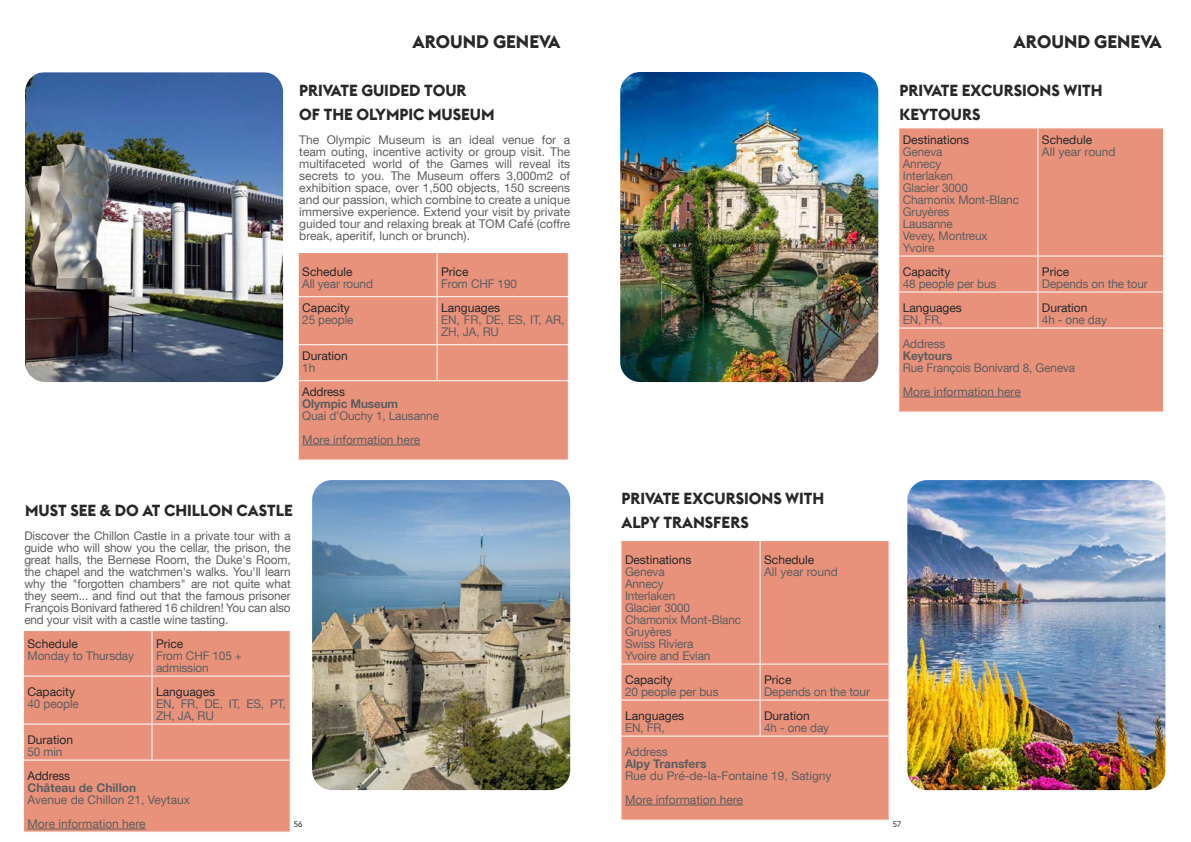
<style>
.page{position:relative;width:1191px;height:842px;background:#fff}
.page>*{position:absolute;margin:0;border:0;box-sizing:border-box;transform-origin:0 0}
.t1{font:700 18px "Euclid Flex Geneva";color:#282828}
.t2{font:700 16px/24px "Euclid Flex Geneva";color:#282828}
.t3{font:12px/12px "Helvetica Neue LT Com";letter-spacing:-.01em;color:#5e5e5e}
.t4{font:12px "Helvetica Neue LT Com";color:#282828}
.t5{font:700 12px "Helvetica Neue LT Com";color:#5e5e5e}
.t6{font:8px "Euclid Flex Geneva";color:#282828}
</style>
<div class="page">
<img style="left:25px;top:72px;width:258px;height:310px">
<img style="left:312px;top:480px;width:258px;height:310px">
<div style="left:299px;top:253px;width:269px;height:207px;background:#e8927c"></div>
<hr style="left:436px;top:253px;width:1px;height:43px;background:#fff">
<hr style="left:298px;top:296px;width:139px;height:1px;background:#fff">
<hr style="left:437px;top:296px;width:132px;height:1px;background:#fff">
<hr style="left:436px;top:297px;width:1px;height:47px;background:#fff">
<hr style="left:298px;top:344px;width:139px;height:1px;background:#fff">
<hr style="left:437px;top:344px;width:132px;height:1px;background:#fff">
<hr style="left:436px;top:345px;width:1px;height:35px;background:#fff">
<hr style="left:298px;top:380px;width:139px;height:1px;background:#fff">
<hr style="left:437px;top:380px;width:132px;height:1px;background:#fff">
<hr style="left:302px;top:445px;width:118px;height:1px;background:#5e5e5e">
<div style="left:24px;top:631px;width:266px;height:201px;background:#e8927c"></div>
<hr style="left:151px;top:631px;width:1px;height:45px;background:#fff">
<hr style="left:23px;top:676px;width:129px;height:1px;background:#fff">
<hr style="left:152px;top:676px;width:139px;height:1px;background:#fff">
<hr style="left:151px;top:677px;width:1px;height:47px;background:#fff">
<hr style="left:23px;top:724px;width:129px;height:1px;background:#fff">
<hr style="left:152px;top:724px;width:139px;height:1px;background:#fff">
<hr style="left:151px;top:725px;width:1px;height:35px;background:#fff">
<hr style="left:23px;top:760px;width:129px;height:1px;background:#fff">
<hr style="left:152px;top:760px;width:139px;height:1px;background:#fff">
<hr style="left:28px;top:829px;width:118px;height:1px;background:#5e5e5e">
<img style="left:620px;top:72px;width:258px;height:310px">
<img style="left:907px;top:480px;width:258px;height:310px">
<div style="left:899px;top:128px;width:264px;height:284px;background:#e8927c"></div>
<hr style="left:1037px;top:128px;width:1px;height:128px;background:#fff">
<hr style="left:898px;top:256px;width:140px;height:1px;background:#fff">
<hr style="left:1038px;top:256px;width:126px;height:1px;background:#fff">
<hr style="left:1037px;top:257px;width:1px;height:35px;background:#fff">
<hr style="left:898px;top:292px;width:140px;height:1px;background:#fff">
<hr style="left:1038px;top:292px;width:126px;height:1px;background:#fff">
<hr style="left:1037px;top:293px;width:1px;height:35px;background:#fff">
<hr style="left:898px;top:328px;width:140px;height:1px;background:#fff">
<hr style="left:1038px;top:328px;width:126px;height:1px;background:#fff">
<hr style="left:902px;top:397px;width:118px;height:1px;background:#5e5e5e">
<div style="left:621px;top:541px;width:267px;height:279px;background:#e8927c"></div>
<hr style="left:759px;top:541px;width:1px;height:123px;background:#fff">
<hr style="left:620px;top:664px;width:140px;height:1px;background:#fff">
<hr style="left:760px;top:664px;width:129px;height:1px;background:#fff">
<hr style="left:759px;top:665px;width:1px;height:35px;background:#fff">
<hr style="left:620px;top:700px;width:140px;height:1px;background:#fff">
<hr style="left:760px;top:700px;width:129px;height:1px;background:#fff">
<hr style="left:759px;top:701px;width:1px;height:35px;background:#fff">
<hr style="left:620px;top:736px;width:140px;height:1px;background:#fff">
<hr style="left:760px;top:736px;width:129px;height:1px;background:#fff">
<hr style="left:625px;top:805px;width:118px;height:1px;background:#5e5e5e">
<h1 class="t1" style="left:412px;top:30px;width:150px">AROUND GENEVA</h1>
<h2 class="t2" style="left:299px;top:78px;width:197px">PRIVATE GUIDED TOUR<br>OF THE OLYMPIC MUSEUM</h2>
<p class="t3" style="left:299px;top:133px;width:272px;text-align:justify">The Olympic Museum is an ideal venue for a team outing, incentive activity or group visit. The multifaceted world of the Games will reveal its secrets to you. The Museum offers 3,000m2 of exhibition space, over 1,500 objects, 150 screens and our passion, which combine to create a unique immersive experience. Extend your visit by private guided tour and relaxing break at TOM Café (coffre break, aperitif, lunch or brunch).</p>
<p class="t4" style="left:302px;top:264px;width:52px">Schedule</p>
<p class="t3" style="left:302px;top:277px;width:72px">All year round</p>
<p class="t4" style="left:441px;top:264px;width:29px">Price</p>
<p class="t3" style="left:441px;top:277px;width:77px">From CHF 190</p>
<p class="t4" style="left:302px;top:300px;width:49px">Capacity</p>
<p class="t3" style="left:302px;top:313px;width:53px">25 people</p>
<p class="t4" style="left:441px;top:300px;width:61px">Languages</p>
<p class="t3" style="left:441px;top:313px;width:125px">EN, FR, DE, ES, IT, AR,<br>ZH, JA, RU</p>
<p class="t4" style="left:302px;top:348px;width:47px">Duration</p>
<p class="t3" style="left:302px;top:361px;width:14px">1h</p>
<p class="t4" style="left:302px;top:384px;width:44px">Address</p>
<p class="t5" style="left:302px;top:396px;width:97px">Olympic Museum</p>
<p class="t3" style="left:302px;top:403px;width:138px;line-height:24px">Quai d’Ouchy 1, Lausanne<br>More information here</p>
<h2 class="t2" style="left:25px;top:498px;width:269px">MUST SEE &amp; DO AT CHILLON CASTLE</h2>
<p class="t3" style="left:24px;top:529px;width:268px;text-align:justify">Discover the Chillon Castle in a private tour with a guide who will show you the cellar, the prison, the great halls, the Bernese Room, the Duke's Room, the chapel and the watchmen's walks. You'll learn why the "forgotten chambers" are not quite what they seem... and find out that the famous prisoner François Bonivard fathered 16 children! You can also end your visit with a castle wine tasting.</p>
<p class="t4" style="left:28px;top:636px;width:52px">Schedule</p>
<p class="t3" style="left:28px;top:649px;width:108px">Monday to Thursday</p>
<p class="t4" style="left:28px;top:684px;width:49px">Capacity</p>
<p class="t3" style="left:28px;top:697px;width:53px">40 people</p>
<p class="t4" style="left:156px;top:636px;width:29px">Price</p>
<p class="t3" style="left:156px;top:649px;width:87px">From CHF 105 + admission</p>
<p class="t4" style="left:156px;top:684px;width:61px">Languages</p>
<p class="t3" style="left:156px;top:697px;width:132px">EN, FR, DE, IT, ES, PT,<br>ZH, JA, RU</p>
<p class="t4" style="left:28px;top:732px;width:47px">Duration</p>
<p class="t3" style="left:28px;top:745px;width:36px">50 min</p>
<p class="t4" style="left:28px;top:768px;width:44px">Address</p>
<p class="t5" style="left:28px;top:780px;width:110px">Château de Chillon</p>
<p class="t3" style="left:28px;top:787px;width:164px;line-height:24px">Avenue de Chillon 21, Veytaux<br>More information here</p>
<p class="t6" style="left:294px;top:819px;width:10px">56</p>
<h1 class="t1" style="left:1013px;top:30px;width:150px">AROUND GENEVA</h1>
<h2 class="t2" style="left:899px;top:78px;width:204px">PRIVATE EXCURSIONS WITH<br>KEYTOURS</h2>
<p class="t4" style="left:902px;top:132px;width:68px">Destinations</p>
<p class="t3" style="left:902px;top:145px;width:118px">Geneva<br>Annecy<br>Interlaken<br>Glacier 3000<br>Chamonix Mont-Blanc<br>Gruyères<br>Lausanne<br>Vevey, Montreux<br>Yvoire</p>
<p class="t4" style="left:1042px;top:132px;width:52px">Schedule</p>
<p class="t3" style="left:1042px;top:145px;width:75px">All year round</p>
<p class="t4" style="left:902px;top:264px;width:49px">Capacity</p>
<p class="t3" style="left:902px;top:277px;width:95px">48 people per bus</p>
<p class="t4" style="left:1042px;top:264px;width:29px">Price</p>
<p class="t3" style="left:1042px;top:277px;width:107px">Depends on the tour</p>
<p class="t4" style="left:902px;top:300px;width:61px">Languages</p>
<p class="t3" style="left:902px;top:313px;width:41px">EN, FR,</p>
<p class="t4" style="left:1042px;top:300px;width:47px">Duration</p>
<p class="t3" style="left:1042px;top:313px;width:66px">4h - one day</p>
<p class="t3" style="left:902px;top:337px;width:44px">Address</p>
<p class="t5" style="left:902px;top:348px;width:51px">Keytours</p>
<p class="t3" style="left:902px;top:355px;width:174px;line-height:24px">Rue François Bonivard 8, Geneva<br>More information here</p>
<h2 class="t2" style="left:621px;top:486px;width:204px">PRIVATE EXCURSIONS WITH<br>ALPY TRANSFERS</h2>
<p class="t4" style="left:625px;top:552px;width:68px">Destinations</p>
<p class="t3" style="left:625px;top:565px;width:118px">Geneva<br>Annecy<br>Interlaken<br>Glacier 3000<br>Chamonix Mont-Blanc<br>Gruyères<br>Swiss Riviera<br>Yvoire and Evian</p>
<p class="t4" style="left:764px;top:552px;width:52px">Schedule</p>
<p class="t3" style="left:764px;top:565px;width:75px">All year round</p>
<p class="t4" style="left:625px;top:672px;width:49px">Capacity</p>
<p class="t3" style="left:625px;top:685px;width:95px">20 people per bus</p>
<p class="t4" style="left:764px;top:672px;width:29px">Price</p>
<p class="t3" style="left:764px;top:685px;width:107px">Depends on the tour</p>
<p class="t4" style="left:625px;top:708px;width:61px">Languages</p>
<p class="t3" style="left:625px;top:721px;width:41px">EN, FR,</p>
<p class="t4" style="left:764px;top:708px;width:47px">Duration</p>
<p class="t3" style="left:764px;top:721px;width:66px">4h - one day</p>
<p class="t3" style="left:625px;top:745px;width:44px">Address</p>
<p class="t5" style="left:625px;top:756px;width:83px">Alpy Transfers</p>
<p class="t3" style="left:625px;top:763px;width:208px;line-height:24px">Rue du Pré-de-la-Fontaine 19, Satigny<br>More information here</p>
<p class="t6" style="left:893px;top:819px;width:10px">57</p>
</div>
